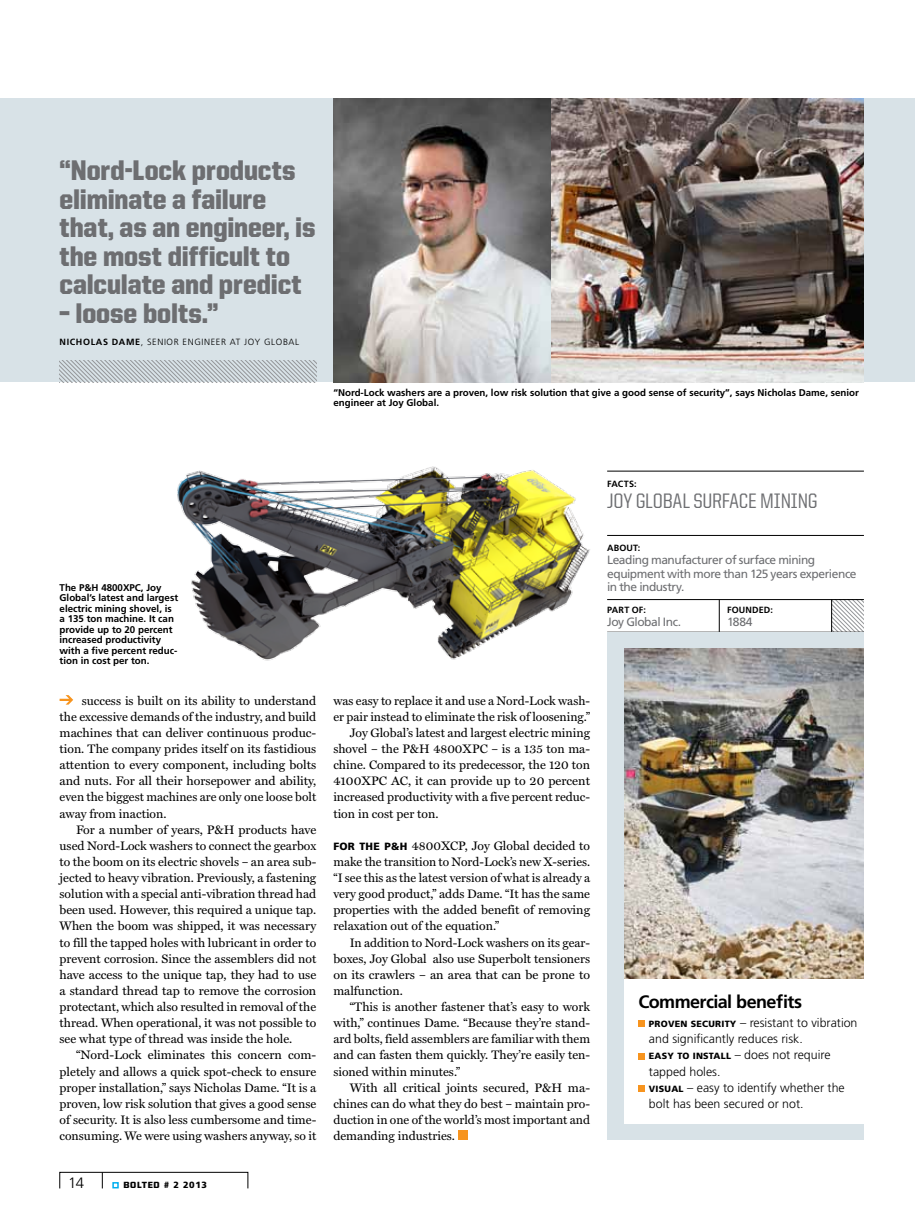
<style>
.page{position:relative;width:915px;height:1212px;background:#fff}
.page>*{position:absolute;margin:0;border:0;box-sizing:border-box;transform-origin:0 0}
.t1{font:900 28.5px/28.5px "United Sans Semi Cond";color:#6d6e71}
.t2{font:500 21px "United Sans Semi Cond";letter-spacing:-.005em;color:#6d6e71}
.t3{font:700 18px "Frutiger LT Std";letter-spacing:-.03em;color:#000}
.t4{font:300 15px "Frutiger LT Std";color:#000}
.t5{font:12.3px/16.2px "Miller Text Roman";color:#000;text-align:justify}
.t6{font:300 12.3px/16px "Frutiger LT Std";color:#000}
.t7{font:12px/13.5px "Frutiger LT Std";letter-spacing:-.04em;color:#6d6e71}
.t8{font:700 9.75px/10.5px "Frutiger LT Std";color:#000}
.t9{font:700 9px "Frutiger LT Std";letter-spacing:.025em;color:#000}
.t10{font:300 9px "Frutiger LT Std";letter-spacing:.07em;color:#000}
.t11{font:900 9px "United Sans Reg";letter-spacing:.075em;color:#000}
.s1{font-weight:700}
.s2{font-family:"Frutiger LT Std"}
.s3{font-family:"Frutiger LT Std";font-weight:900;font-size:10.5px}
.s4{font-weight:900;font-size:9px}
</style>
<div class="page">
<div style="left:60px;top:1172px;width:188px;height:16px;border:1px solid #000"></div>
<svg style="left:102px;top:1172px;width:1px;height:16px"></svg>
<div style="left:112px;top:1182px;width:7px;height:6px;border:2px solid #00aeef"></div>
<svg style="left:832px;top:600px;width:32px;height:33px"></svg>
<hr style="left:607px;top:535px;width:256px;height:1px;background:#000">
<hr style="left:607px;top:599px;width:256px;height:1px;background:#000">
<hr style="left:607px;top:471px;width:256px;height:1px;background:#000">
<hr style="left:718px;top:600px;width:1px;height:32px;background:#000">
<hr style="left:831px;top:600px;width:1px;height:32px;background:#000">
<div style="left:0;top:99px;width:914px;height:283px;background:#d8e2e7"></div>
<div style="left:607px;top:632px;width:256px;height:508px;background:#d8e2e7"></div>
<div style="left:624px;top:946px;width:256px;height:178px;background:#fff"></div>
<svg style="left:638px;top:1021px;width:6px;height:6px"></svg>
<svg style="left:638px;top:1053px;width:6px;height:6px"></svg>
<div style="left:638px;top:1085px;width:6px;height:7px;background:#f7941e"></div>
<img style="left:624px;top:649px;width:239px;height:330px">
<div style="left:458px;top:1131px;width:9px;height:9px;background:#f7941e"></div>
<svg style="left:60px;top:360px;width:256px;height:22px"></svg>
<img style="left:333px;top:99px;width:218px;height:283px">
<img style="left:551px;top:99px;width:312px;height:283px">
<svg style="left:60px;top:695px;width:13px;height:10px"></svg>
<img style="left:177px;top:466px;width:443px;height:195px">
<h1 class="t1" style="left:59px;top:156px;width:257px">“Nord-Lock products eliminate a failure that, as an engineer, is the most difficult to calculate and predict</h1>
<h1 class="t1" style="left:59px;top:298px;width:160px">– loose bolts.”</h1>
<p class="t9" style="left:60px;top:336px;width:14px">Nichol</p>
<p class="t10" style="left:96px;top:336px;width:99px"><span class="s1">as Dame</span>, Senior Engineer</p>
<p class="t10" style="left:230px;top:336px;width:60px">at Joy Global</p>
<p class="t8" style="left:333px;top:387px;width:527px">“Nord-Lock washers are a proven, low risk solution that give a good sense of security”, says Nicholas Dame, senior engineer at Joy Global.</p>
<p class="t8" style="left:60px;top:582px;width:120px">The P&amp;H 4800XPC, Joy<br>Global’s latest and largest electric mining shovel, is a 135 ton machine. It can provide up to 20 percent increased productivity with a five percent reduc&shy;tion in cost per ton.</p>
<p class="t5" style="left:60px;top:692px;width:258px;text-indent:22px">success is built on its ability to understand the excessive demands of the industry, and build machines that can deliver continuous produc&shy;tion. The company prides itself on its fastidious attention to every component, including bolts and nuts. For all their horsepower and ability, even the biggest machines are only one loose bolt away from inaction.</p>
<p class="t5" style="left:60px;top:821px;width:258px;text-indent:16px">For a number of years, P&amp;H products have used Nord-Lock washers to connect the gearbox to the boom on its electric shovels – an area sub&shy;jected to heavy vibration. Previously, a fastening solution with a special anti-vibration thread had been used. However, this required a unique tap.<br>When the boom was shipped, it was necessary to fill the tapped holes with lubricant in order to prevent corrosion. Since the assemblers did not have access to the unique tap, they had to use a standard thread tap to remove the corrosion protectant, which also resulted in removal of the thread. When operational, it was not possible to see what type of thread was inside the hole.</p>
<p class="t5" style="left:60px;top:1047px;width:258px;text-indent:16px">“Nord-Lock eliminates this concern com&shy;pletely and allows a quick spot-check to ensure proper installation,” says Nicholas Dame. “It is a proven, low risk solution that gives a good sense of security. It is also less cumbersome and time&shy;consuming. We were using washers anyway, so it</p>
<p class="t4" style="left:68px;top:1175px;width:17px">14</p>
<p class="t11" style="left:123px;top:1180px;width:85px">bolted <span class="s2"># 2 2013</span></p>
<p class="t5" style="left:333px;top:692px;width:258px">was easy to replace it and use a Nord-Lock wash-</p>
<p class="t5" style="left:333px;top:708px;width:258px">er pair instead to eliminate the risk of loosening.”</p>
<p class="t5" style="left:350px;top:724px;width:242px">Joy Global’s latest and largest electric mining</p>
<p class="t5" style="left:333px;top:741px;width:258px">shovel – the P&amp;H 4800XPC – is a 135 ton ma-</p>
<p class="t5" style="left:333px;top:757px;width:258px">chine. Compared to its predecessor, the 120 ton</p>
<p class="t5" style="left:333px;top:773px;width:258px">4100XPC AC, it can provide up to 20 percent</p>
<p class="t5" style="left:333px;top:789px;width:258px">increased productivity with a five percent reduc-</p>
<p class="t5" style="left:333px;top:805px;width:107px">tion in cost per ton.</p>
<p class="t5" style="left:333px;top:837px;width:258px"><span class="s3">FOR THE P&amp;H</span> 4800XCP, Joy Global decided to make the transition to Nord-Lock’s new X-series. “I see this as the latest version of what is already a very good product,” adds Dame. “It has the same properties with the added benefit of removing relaxation out of the equation.”</p>
<p class="t5" style="left:333px;top:934px;width:258px;text-indent:16px">In addition to Nord-Lock washers on its gear&shy;boxes, Joy Global also use Superbolt tensioners on its crawlers – an area that can be prone to malfunction.</p>
<p class="t5" style="left:333px;top:999px;width:258px;text-indent:16px">“This is another fastener that’s easy to work with,” continues Dame. “Because they’re stand&shy;ard bolts, field assemblers are familiar with them and can fasten them quickly. They’re easily ten&shy;sioned within minutes.”</p>
<p class="t5" style="left:333px;top:1079px;width:258px;text-indent:16px">With all critical joints secured, P&amp;H ma&shy;chines can do what they do best – maintain pro&shy;duction in one of the world’s most important and demanding industries.</p>
<p class="t9" style="left:607px;top:478px;width:31px">FACTS:</p>
<h2 class="t2" style="left:607px;top:490px;width:212px">JOY GLOBAL SURFACE MINING</h2>
<p class="t9" style="left:607px;top:542px;width:8px">About</p>
<p class="t9" style="left:637px;top:542px;width:4px">:</p>
<p class="t7" style="left:607px;top:553px;width:251px">Leading manufacturer of surface mining equipment with more than 125 years experience in the industry.</p>
<p class="t9" style="left:607px;top:604px;width:40px">part of:</p>
<p class="t7" style="left:607px;top:615px;width:75px">Joy Global Inc.</p>
<p class="t9" style="left:726px;top:604px;width:8px">founded</p>
<p class="t9" style="left:770px;top:604px;width:4px">:</p>
<p class="t7" style="left:726px;top:615px;width:27px">1884</p>
<h3 class="t3" style="left:638px;top:991px;width:165px">Commercial benefits</h3>
<p class="t6" style="left:648px;top:1015px;width:210px"><span class="s4">PROVEN SECURITY</span> – resistant to vibration and significantly reduces risk.<br><span class="s4">EASY TO INSTALL</span> – does not require tapped holes.<br><span class="s4">VISUAL</span> – easy to identify whether the bolt has been secured or not.</p>
</div>
